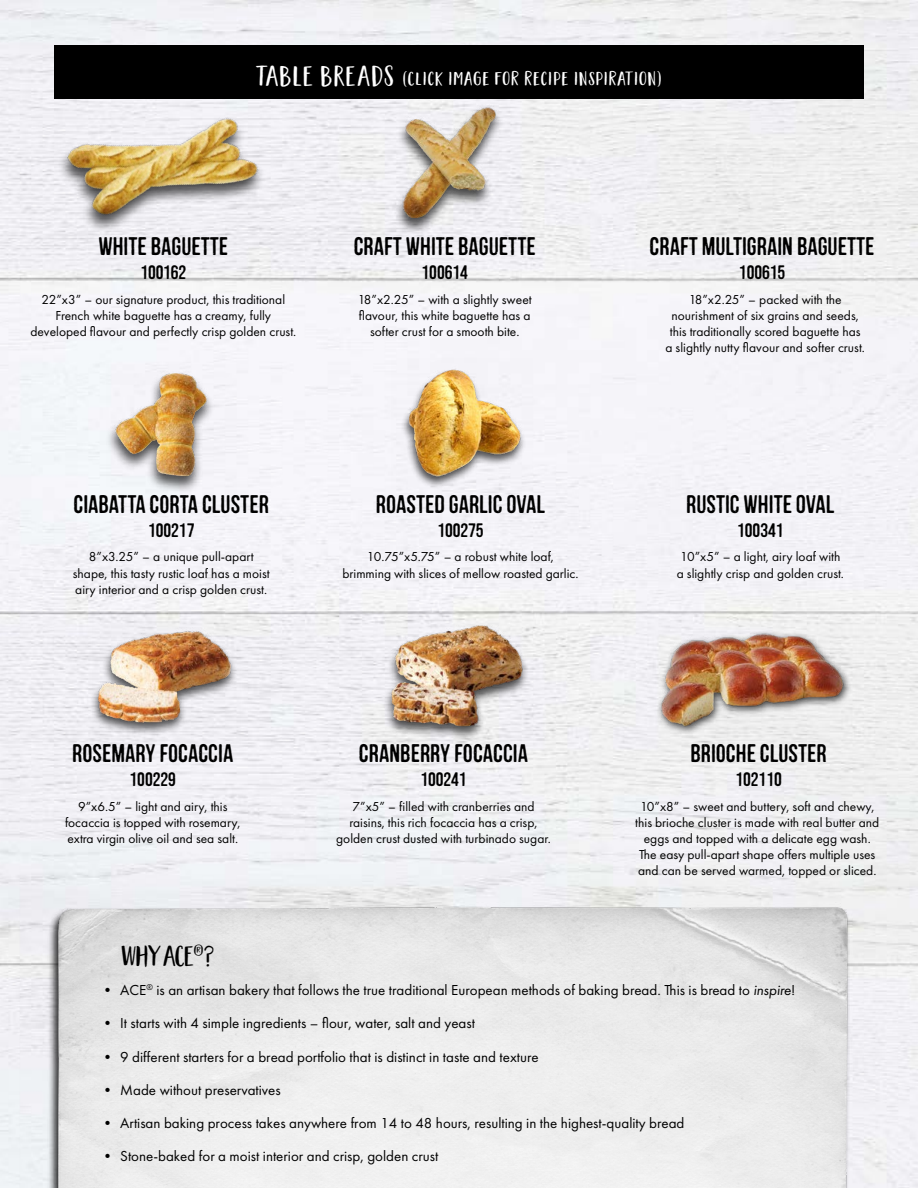
<style>
.page{position:relative;width:918px;height:1188px;background:#fff}
.page>*{position:absolute;margin:0;border:0;box-sizing:border-box;transform-origin:0 0}
.t1{font:27px "Garden Grown Caps";color:#000}
.t2{font:25.5px "Mocha Mattari";color:#000}
.t3{font:19.5px "Mocha Mattari";color:#000}
.t4{font:18px "Garden Grown Caps";letter-spacing:.08em;color:#fff}
.t5{font:15px "Futura PT";color:#000}
.t6{font:13.5px/16.2px "Futura PT";color:#000;text-align:center}
.s1{font-size:27px}
.s2{font-style:italic}
</style>
<div class="page">
<div style="left:54px;top:45px;width:810px;height:54px;background:#000"></div>
<div style="left:657px;top:630px;width:195px;height:106px;background:#000;opacity:.75"></div>
<img style="left:655px;top:632px;width:202px;height:101px">
<div style="left:105px;top:371px;width:110px;height:122px;background:#000;opacity:.69"></div>
<img style="left:106px;top:364px;width:134px;height:123px">
<div style="left:89px;top:630px;width:149px;height:106px;background:#eeedf2"></div>
<img style="left:92px;top:609px;width:149px;height:136px">
<img style="left:385px;top:608px;width:149px;height:136px">
<img style="left:391px;top:359px;width:141px;height:129px">
<img style="left:40px;top:46px;width:244px;height:234px">
<div style="left:394px;top:106px;width:109px;height:129px;background:#000;opacity:.69"></div>
<img style="left:399px;top:104px;width:103px;height:120px">
<img style="left:19px;top:879px;width:860px;height:309px">
<h3 class="t4" style="left:257px;top:68px;width:406px"><span class="s1">TABLE BREADS</span> (CLICK IMAGE FOR RECIPE INSPIRATION)</h3>
<h2 class="t2" style="left:98px;top:232px;width:131px">WHITE BAGUETTE</h2>
<h3 class="t3" style="left:140px;top:261px;width:47px">100162</h3>
<h2 class="t2" style="left:354px;top:232px;width:184px">CRAFT WHITE BAGUETTE</h2>
<h3 class="t3" style="left:422px;top:261px;width:48px">100614</h3>
<h2 class="t2" style="left:650px;top:232px;width:227px">CRAFT MULTIGRAIN BAGUETTE</h2>
<h3 class="t3" style="left:739px;top:261px;width:48px">100615</h3>
<p class="t6" style="left:30px;top:291px;width:267px">22”x3” – our signature product, this traditional<br>French white baguette has a creamy, fully developed flavour and perfectly crisp golden crust.</p>
<p class="t6" style="left:358px;top:291px;width:175px">18”x2.25” – with a slightly sweet flavour, this white baguette has a softer crust for a smooth bite.</p>
<p class="t6" style="left:665px;top:291px;width:201px">18”x2.25” – packed with the nourishment of six grains and seeds, this traditionally scored baguette has a slightly nutty flavour and softer crust.</p>
<h2 class="t2" style="left:73px;top:490px;width:197px">CIABATTA CORTA CLUSTER</h2>
<h3 class="t3" style="left:148px;top:519px;width:48px">100217</h3>
<p class="t6" style="left:73px;top:549px;width:198px">8”x3.25” – a unique pull-apart shape, this tasty rustic loaf has a moist airy interior and a crisp golden crust.</p>
<h2 class="t2" style="left:72px;top:740px;width:163px">ROSEMARY FOCACCIA</h2>
<h3 class="t3" style="left:130px;top:768px;width:48px">100229</h3>
<p class="t6" style="left:65px;top:798px;width:177px">9”x6.5” – light and airy, this focaccia is topped with rosemary, extra virgin olive oil and sea salt.</p>
<h2 class="t2" style="left:376px;top:490px;width:171px">ROASTED GARLIC OVAL</h2>
<h3 class="t3" style="left:437px;top:519px;width:48px">100275</h3>
<p class="t6" style="left:342px;top:549px;width:238px">10.75”x5.75” – a robust white loaf, brimming with slices of mellow roasted garlic.</p>
<h2 class="t2" style="left:686px;top:490px;width:150px">RUSTIC WHITE OVAL</h2>
<h3 class="t3" style="left:737px;top:519px;width:48px">100341</h3>
<p class="t6" style="left:677px;top:549px;width:169px;text-align:left">10”x5” – a light, airy loaf with a slightly crisp and golden crust.</p>
<h2 class="t2" style="left:359px;top:740px;width:171px">CRANBERRY FOCACCIA</h2>
<h3 class="t3" style="left:420px;top:768px;width:48px">100241</h3>
<p class="t6" style="left:336px;top:798px;width:216px">7”x5” – filled with cranberries and raisins, this rich focaccia has a crisp, golden crust dusted with turbinado sugar.</p>
<h2 class="t2" style="left:690px;top:740px;width:138px">BRIOCHE CLUSTER</h2>
<h3 class="t3" style="left:735px;top:768px;width:48px">102110</h3>
<p class="t6" style="left:635px;top:798px;width:245px">10”x8” – sweet and buttery, soft and chewy, this brioche cluster is made with real butter and eggs and topped with a delicate egg wash.<br>The easy pull-apart shape offers multiple uses and can be served warmed, topped or sliced.</p>
<h1 class="t1" style="left:123px;top:941px;width:93px">WHY ACE<sup>®</sup>?</h1>
<p class="t5" style="left:100px;top:981px;width:697px">• ACE<sup>®</sup> is an artisan bakery that follows the true traditional European methods of baking bread. This is bread to <span class="s2">inspire</span>!</p>
<p class="t5" style="left:100px;top:1015px;width:376px">• It starts with 4 simple ingredients – flour, water, salt and yeast</p>
<p class="t5" style="left:100px;top:1048px;width:440px">• 9 different starters for a bread portfolio that is distinct in taste and texture</p>
<p class="t5" style="left:100px;top:1081px;width:182px">• Made without preservatives</p>
<p class="t5" style="left:100px;top:1114px;width:586px">• Artisan baking process takes anywhere from 14 to 48 hours, resulting in the highest-quality bread</p>
<p class="t5" style="left:100px;top:1147px;width:340px">• Stone-baked for a moist interior and crisp, golden crust</p>
</div>
